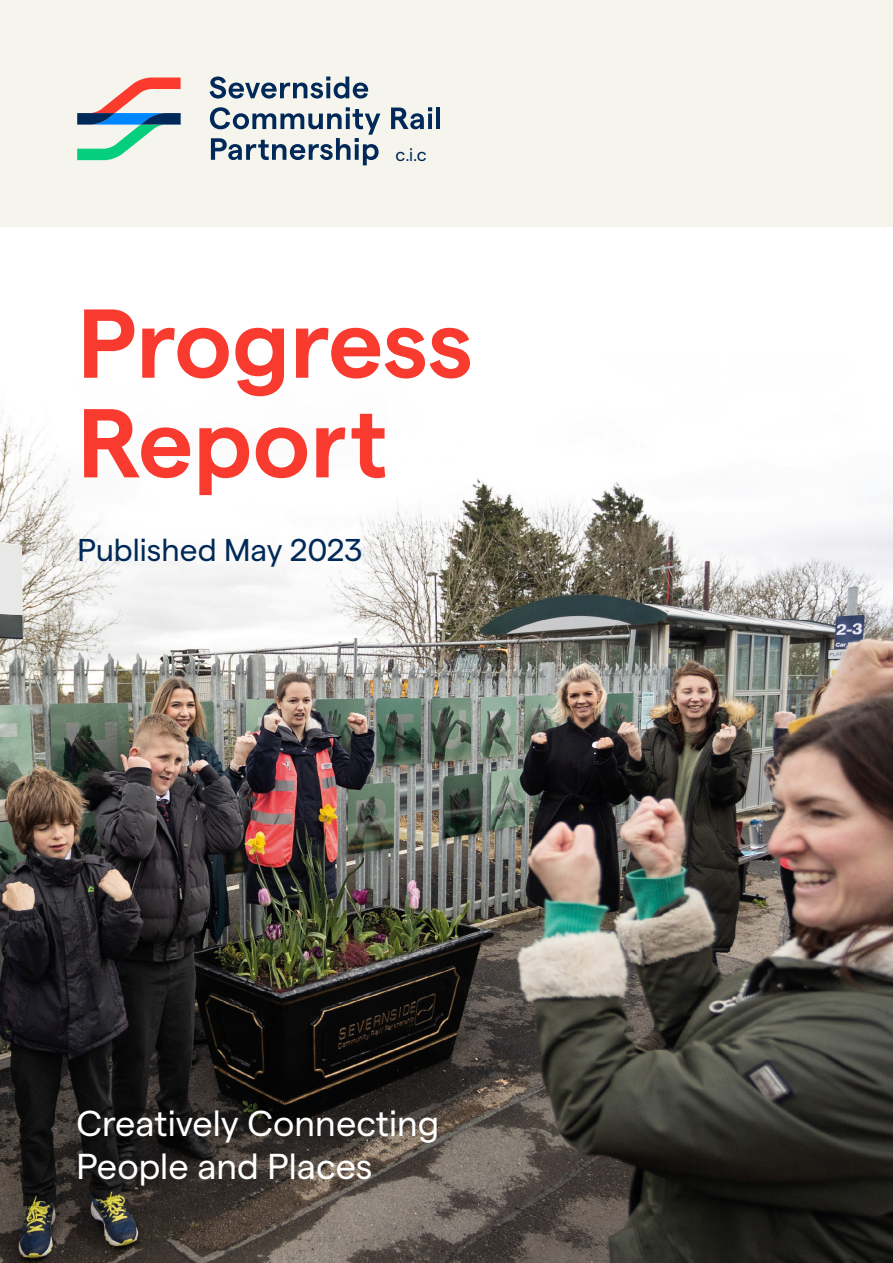
<style>
.page{position:relative;width:893px;height:1263px;background:#fff}
.page>*{position:absolute;margin:0;border:0;box-sizing:border-box;transform-origin:0 0}
.t1{font:600 97.5px/99.6px "Matter";color:#f93a2f}
.t2{font:36px/43.2px "Matter";color:#fff}
.t3{font:31.5px "Matter";color:#002958}
.t4{font:18px "Matter";color:#002959}
</style>
<div class="page">
<img style="left:0;top:411px;width:893px;height:852px">
<div style="left:0;top:0;width:893px;height:226px;background:#f5f5ee"></div>
<svg style="left:77px;top:78px;width:104px;height:82px"></svg>
<svg style="left:210px;top:77px;width:158px;height:22px"></svg>
<svg style="left:391px;top:107px;width:41px;height:22px"></svg>
<hr style="left:436px;top:107px;width:4px;height:22px;background:#002959">
<svg style="left:210px;top:107px;width:170px;height:58px"></svg>
<p class="t4" style="left:395px;top:142px;width:33px">c.i.c</p>
<h1 class="t1" style="left:78px;top:285px;width:397px">Progress<br>Report</h1>
<p class="t3" style="left:78px;top:527px;width:286px">Published May 2023</p>
<p class="t2" style="left:77px;top:1099px;width:364px">Creatively Connecting<br>People and Places</p>
</div>
